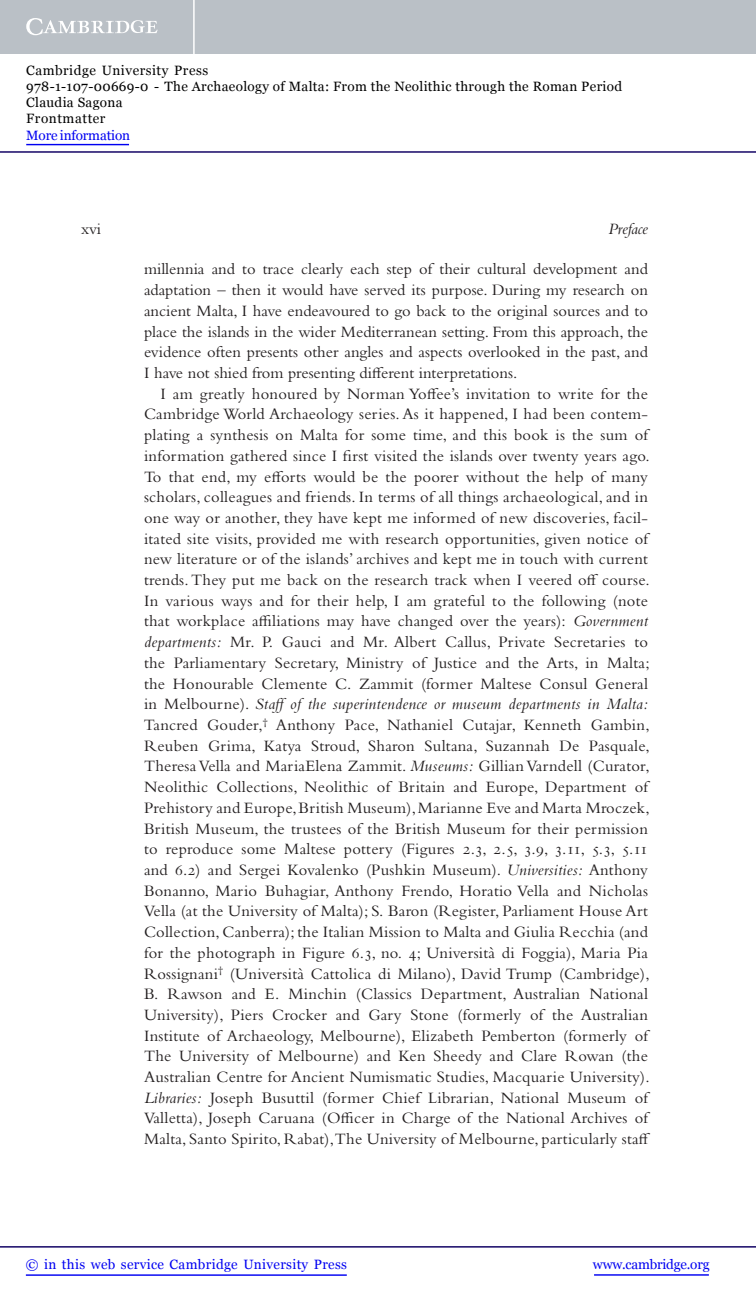
<style>
.page{position:relative;width:756px;height:1298px;background:#fff}
.page>*{position:absolute;margin:0;border:0;box-sizing:border-box;transform-origin:0 0}
.t1{font:16.5px/20.7px "Bembo Std";letter-spacing:.015em;color:#231f20;text-align:justify}
.t2{font:italic 16.5px "Bembo Std";color:#231f20}
.t3{font:13.5px/16.2px "Georgia";letter-spacing:.025em;color:#000}
.t4{font:13.5px "Georgia";letter-spacing:.025em;color:#0000f1}
.t5{font:13.5px "Georgia";letter-spacing:-.015em;color:#0000f1}
.t6{font:13.5px "Georgia";letter-spacing:-.01em;color:#0000f1}
.s1{font-style:italic}
</style>
<div class="page">
<div style="left:0;top:0;width:756px;height:54px;background:#bac0c6"></div>
<svg style="left:26px;top:18px;width:132px;height:17px"></svg>
<hr style="left:193px;top:0;width:2px;height:54px;background:#fff">
<hr style="left:0;top:151px;width:756px;height:2px;background:#150666">
<hr style="left:594px;top:1274px;width:115px;height:1px;background:#0000f1">
<hr style="left:0;top:1246px;width:756px;height:1px;background:#150666">
<hr style="left:26px;top:1274px;width:321px;height:1px;background:#0000f1">
<hr style="left:26px;top:144px;width:103px;height:1px;background:#0000f1">
<p class="t3" style="left:26px;top:62px;width:597px">Cambridge University Press<br>978-1-107-00669-0 - The Archaeology of Malta: From the Neolithic through the Roman Period Claudia Sagona<br>Frontmatter</p>
<p class="t6" style="left:26px;top:127px;width:105px">More information</p>
<p class="t1" style="left:81px;top:220px;width:22px">xvi</p>
<p class="t2" style="left:608px;top:222px;width:41px">Preface</p>
<p class="t1" style="left:144px;top:260px;width:506px">millennia and to trace clearly each step of their cultural development and adaptation – then it would have served its purpose. During my research on ancient Malta, I have endeavoured to go back to the original sources and to place the islands in the wider Mediterranean setting. From this approach, the evidence often presents other angles and aspects overlooked in the past, and I have not shied from presenting different interpretations.</p>
<p class="t1" style="left:144px;top:384px;width:508px;text-align:left;text-indent:17px">I am greatly honoured by Norman Yoffee’s invitation to write for the Cambridge World Archaeology series. As it happened, I had been contem&shy;plating a synthesis on Malta for some time, and this book is the sum of information gathered since I first visited the islands over twenty years ago.<br>To that end, my efforts would be the poorer without the help of many scholars, colleagues and friends. In terms of all things archaeological, and in one way or another, they have kept me informed of new discoveries, facil&shy;itated site visits, provided me with research opportunities, given notice of new literature or of the islands’ archives and kept me in touch with current trends. They put me back on the research track when I veered off course.<br>In various ways and for their help, I am grateful to the following (note that workplace affiliations may have changed over the years): <span class="s1">Government departments:</span> Mr. P. Gauci and Mr. Albert Callus, Private Secretaries to the Parliamentary Secretary, Ministry of Justice and the Arts, in Malta; the Honourable Clemente C. Zammit (former Maltese Consul General in Melbourne). <span class="s1">Staffof the superintendence or museum departments in Malta:<br></span>Tancred Gouder, <sup>†</sup> Anthony Pace, Nathaniel Cutajar, Kenneth Gambin, Reuben Grima, Katya Stroud, Sharon Sultana, Suzannah De Pasquale, Theresa Vella and MariaElena Zammit. <span class="s1">Museums:</span> Gillian Varndell (Curator, Neolithic Collections, Neolithic of Britain and Europe, Department of Prehistory and Europe, British Museum), Marianne Eve and Marta Mroczek, British Museum, the trustees of the British Museum for their permission to reproduce some Maltese pottery ( Figures 2.3 , 2.5 , 3.9 , 3.11 , 5.3 , 5.11 and 6.2 ) and Sergei Kovalenko (Pushkin Museum). <span class="s1">Universities:</span> Anthony B onanno, Mario Buhagiar, Anthony Frendo, Horatio Vella and Nicholas Vella (at the University of Malta); S. B aron (Register, Parliament House Art Collection, Canberra); the Italian Mission to Malta and Giulia Recchia (and for the photograph in Figure 6.3 , no. 4; Università di Foggia), Maria Pia Rossignani <sup>†</sup> (Università Cattolica di Milano), David Trump (Cambridge), B. Rawson and E . Minchin (Classics Department, Australian National University), Piers Crocker and Gary Stone (formerly of the Australian Institute of Archaeology, Melbourne), Elizabeth Pemberton (formerly of The University of Melbourne) and Ken Sheedy and Clare Rowan (the Australian Centre for Ancient Numismatic Studies, Macquarie University).<br><span class="s1">Libraries:</span> Joseph Busuttil (former Chief Librarian, National Museum of Valletta), Joseph Caruana (Officer in Charge of the National Archives of Malta, Santo Spirito, Rabat), The University of Melbourne, particularly staff</p>
<p class="t4" style="left:26px;top:1256px;width:323px">© in this web service Cambridge University Press</p>
<p class="t5" style="left:593px;top:1256px;width:118px">www.cambridge.org</p>
</div>
